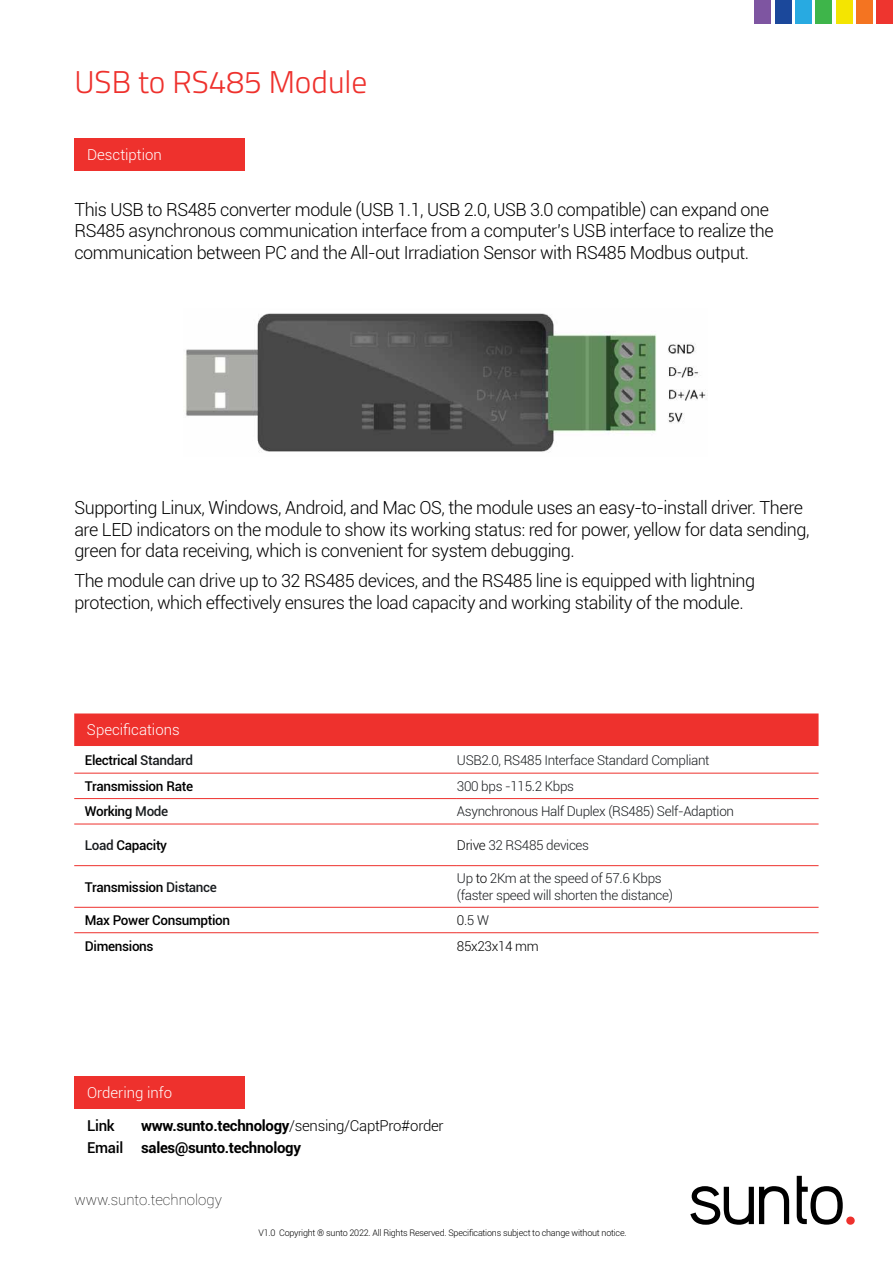
<style>
.page{position:relative;width:893px;height:1263px;background:#fff}
.page>*{position:absolute;margin:0;border:0;box-sizing:border-box;transform-origin:0 0}
.t1{font:300 31.5px "Titillium Web";color:#ee312d}
.t2{font:300 18px/21.6px "Roboto";letter-spacing:-.025em;color:#000}
.t3{font:700 15px/22.2px "Roboto";letter-spacing:-.02em;color:#000}
.t4{font:300 15px "Roboto";color:#fff}
.t5{font:100 15px "Roboto";color:#000}
.t6{font:500 15px "Roboto";color:#000}
.t7{font:300 13.5px/16.2px "Roboto";letter-spacing:-.025em;color:#191c1f}
.t8{font:500 13.5px "Roboto";letter-spacing:-.025em;color:#000}
.t9{font:300 13.5px "Roboto";letter-spacing:-.025em;color:#000}
.t10{font:300 9px "Roboto";letter-spacing:-.025em;color:#000}
.s1{color:#191c1f}
.s2{color:#000}
.s3{font-weight:300}
.s4{font-weight:500}
</style>
<div class="page">
<svg style="left:690px;top:1186px;width:99px;height:39px"></svg>
<svg style="left:797px;top:1176px;width:58px;height:49px"></svg>
<div style="left:836px;top:0;width:16px;height:24px;background:#f4e501"></div>
<div style="left:856px;top:0;width:17px;height:24px;background:#f47421"></div>
<div style="left:795px;top:0;width:17px;height:24px;background:#28aae1"></div>
<div style="left:816px;top:0;width:16px;height:24px;background:#3eb54a"></div>
<div style="left:755px;top:0;width:16px;height:24px;background:#7e55a1"></div>
<div style="left:775px;top:0;width:16px;height:24px;background:#1b489b"></div>
<div style="left:877px;top:0;width:16px;height:24px;background:#ee352f"></div>
<div style="left:74px;top:138px;width:170px;height:33px;background:#ee312d"></div>
<div style="left:74px;top:1076px;width:170px;height:33px;background:#ee312d"></div>
<img style="left:185px;top:313px;width:523px;height:139px">
<div style="left:74px;top:713px;width:745px;height:33px;background:#ee312d"></div>
<hr style="left:74px;top:773px;width:383px;height:1px;background:#ee312d">
<hr style="left:457px;top:773px;width:362px;height:1px;background:#ee312d">
<hr style="left:74px;top:824px;width:383px;height:1px;background:#ee312d">
<hr style="left:457px;top:824px;width:362px;height:1px;background:#ee312d">
<hr style="left:74px;top:865px;width:383px;height:1px;background:#ee312d">
<hr style="left:457px;top:865px;width:362px;height:1px;background:#ee312d">
<hr style="left:74px;top:907px;width:383px;height:1px;background:#ee312d">
<hr style="left:457px;top:907px;width:362px;height:1px;background:#ee312d">
<hr style="left:74px;top:932px;width:383px;height:1px;background:#ee312d">
<hr style="left:457px;top:932px;width:362px;height:1px;background:#ee312d">
<hr style="left:74px;top:798px;width:383px;height:1px;background:#ee312d">
<hr style="left:457px;top:798px;width:362px;height:1px;background:#ee312d">
<h1 class="t1" style="left:74px;top:59px;width:294px">USB to RS485 Module</h1>
<p class="t4" style="left:87px;top:144px;width:76px">Desctiption</p>
<p class="t2" style="left:74px;top:198px;width:701px">This USB to RS485 converter module (USB 1.1, USB 2.0, USB 3.0 compatible) can expand one<br>RS485 asynchronous communication interface from a computer’s USB interface to realize the communication between PC and the All-out Irradiation Sensor with RS485 Modbus output.</p>
<p class="t2" style="left:74px;top:496px;width:737px">Supporting Linux, Windows, Android, and Mac OS, the module uses an easy-to-install driver. There are LED indicators on the module to show its working status: red for power, yellow for data sending, green for data receiving, which is convenient for system debugging.</p>
<p class="t2" style="left:74px;top:569px;width:682px">The module can drive up to 32 RS485 devices, and the RS485 line is equipped with lightning protection, which effectively ensures the load capacity and working stability of the module.</p>
<p class="t4" style="left:87px;top:720px;width:94px">Specifications</p>
<p class="t8" style="left:85px;top:750px;width:110px">Electrical <span class="s1">Standard</span></p>
<p class="t7" style="left:457px;top:751px;width:254px">USB2.0, RS485 Interface Standard Compliant</p>
<p class="t8" style="left:85px;top:777px;width:110px">Transmission Rate</p>
<p class="t7" style="left:457px;top:777px;width:119px">300 bps -115.2 Kbps</p>
<p class="t8" style="left:85px;top:802px;width:85px">Working <span class="s1">Mode</span></p>
<p class="t7" style="left:457px;top:803px;width:279px">Asynchronous Half Duplex (RS485) Self-Adaption</p>
<p class="t8" style="left:85px;top:836px;width:84px"><span class="s1">Load</span> Capacity</p>
<p class="t7" style="left:457px;top:836px;width:134px"><span class="s2">Drive</span> 32 RS485 devices</p>
<p class="t8" style="left:85px;top:877px;width:134px">Transmission <span class="s1">Distance</span></p>
<p class="t7" style="left:457px;top:870px;width:218px">Up <span class="s2">to</span> 2Km at the speed of 57.6 Kbps (faster speed will shorten the distance)</p>
<p class="t8" style="left:85px;top:911px;width:147px">Max Power Consumption</p>
<p class="t7" style="left:457px;top:912px;width:34px"><span class="s2">0</span>.5 W</p>
<p class="t8" style="left:85px;top:936px;width:70px">Dimensions</p>
<p class="t9" style="left:457px;top:936px;width:83px">85x23x14 mm</p>
<p class="t4" style="left:87px;top:1083px;width:86px">Ordering info</p>
<p class="t6" style="left:87px;top:1115px;width:29px">Link</p>
<p class="t3" style="left:87px;top:1114px;width:358px;text-indent:54px">www.sunto.technology<span class="s3">/sensing/CaptPro#order<br></span><span class="s4">Email</span> sales@sunto.technology</p>
<p class="t5" style="left:74px;top:1189px;width:149px">www.sunto.technology</p>
<p class="t10" style="left:258px;top:1226px;width:370px">V1.0 Copyright ® sunto 2022. All Rights Reserved. Specifications subject to change without notice.</p>
</div>
